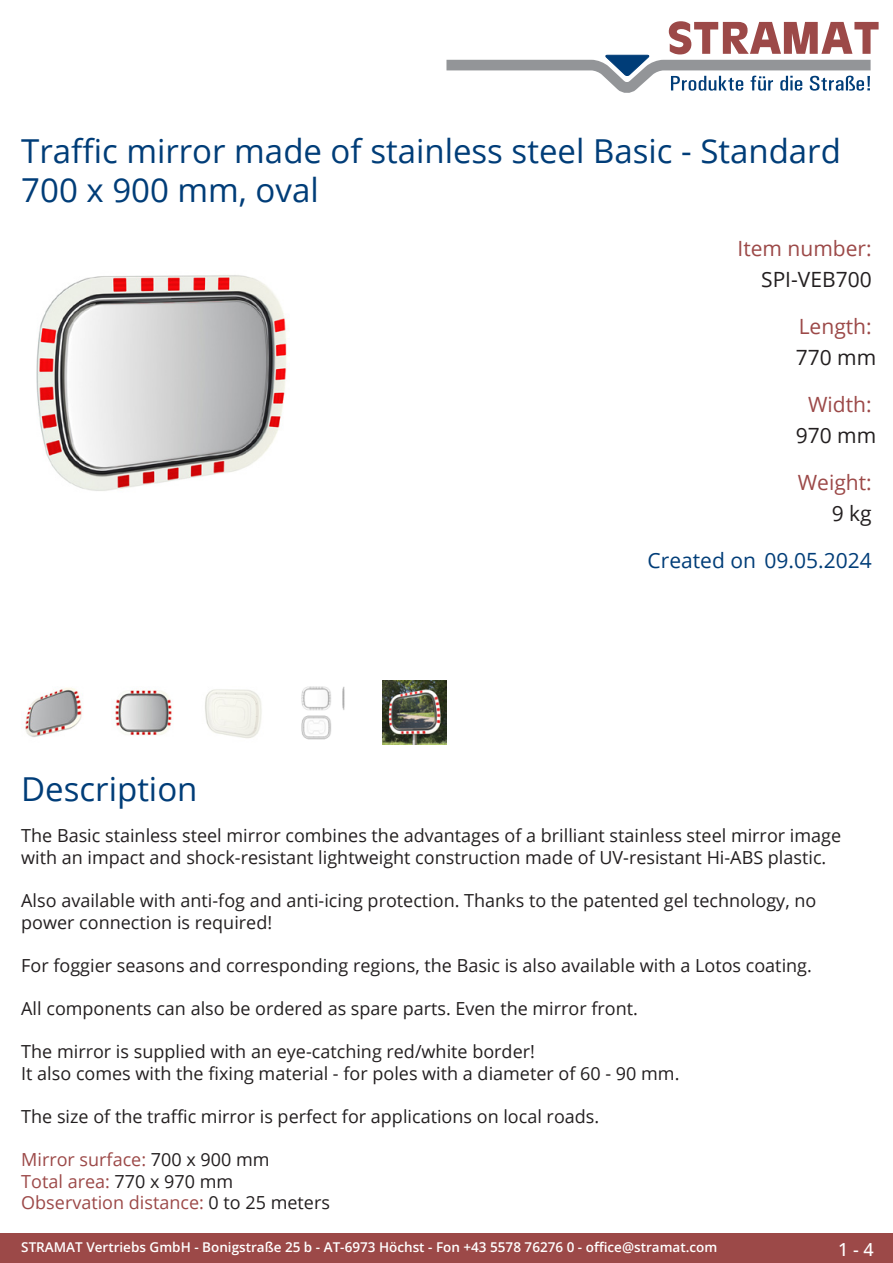
<style>
.page{position:relative;width:893px;height:1263px;background:#fff}
.page>*{position:absolute;margin:0;border:0;box-sizing:border-box;transform-origin:0 0}
.Produkttitel{font:33px/39.6px "Open Sans";color:#003d78}
.TechDaten_Überschrif{font:21px "Open Sans";color:#9c4948}
.TechDaten_Inhalt{font:21px "Open Sans";color:#231f20}
.Erstellungsdatum{font:21px "Open Sans";color:#003d78}
.Beschreibung_Text{font:18px/21.6px "Open Sans";color:#231f20}
.Beschreibung_Text-2{font:18px/21.6px "Open Sans";color:#9c4948}
.t1{font:500 18px "Open Sans";color:#fff}
.t2{font:600 13.5px "Open Sans";color:#fff}
.s1{color:#231f20}
</style>
<div class="page">
<div style="left:0;top:1233px;width:893px;height:30px;background:#9c4948"></div>
<svg style="left:446px;top:21px;width:433px;height:72px"></svg>
<img style="left:36px;top:275px;width:251px;height:216px">
<img style="left:25px;top:688px;width:57px;height:49px">
<img style="left:115px;top:690px;width:58px;height:45px">
<img style="left:205px;top:689px;width:57px;height:49px">
<img style="left:301px;top:686px;width:44px;height:54px">
<img style="left:383px;top:680px;width:63px;height:64px">
<p class="Produkttitel" style="left:21px;top:130px;width:821px">Traffic mirror made of stainless steel Basic - Standard<br>700 x 900 mm, oval</p>
<p class="TechDaten_Überschrif" style="left:737px;top:234px;width:136px">Item number:</p>
<p class="TechDaten_Inhalt" style="left:761px;top:265px;width:112px">SPI-VEB700</p>
<p class="TechDaten_Überschrif" style="left:799px;top:312px;width:74px">Length:</p>
<p class="TechDaten_Inhalt" style="left:796px;top:343px;width:82px">770 mm</p>
<p class="TechDaten_Überschrif" style="left:808px;top:390px;width:65px">Width:</p>
<p class="TechDaten_Inhalt" style="left:796px;top:421px;width:82px">970 mm</p>
<p class="TechDaten_Überschrif" style="left:798px;top:468px;width:75px">Weight:</p>
<p class="TechDaten_Inhalt" style="left:832px;top:499px;width:42px">9 kg</p>
<p class="Erstellungsdatum" style="left:648px;top:546px;width:226px">Created on 09.05.2024</p>
<p class="Produkttitel" style="left:21px;top:768px;width:178px">Description</p>
<p class="Beschreibung_Text" style="left:21px;top:824px;width:821px">The Basic stainless steel mirror combines the advantages of a brilliant stainless steel mirror image with an impact and shock-resistant lightweight construction made of UV-resistant Hi-ABS plastic.</p>
<p class="Beschreibung_Text" style="left:21px;top:889px;width:797px">Also available with anti-fog and anti-icing protection. Thanks to the patented gel technology, no power connection is required!</p>
<p class="Beschreibung_Text" style="left:21px;top:954px;width:792px">For foggier seasons and corresponding regions, the Basic is also available with a Lotos coating.</p>
<p class="Beschreibung_Text" style="left:21px;top:997px;width:618px">All components can also be ordered as spare parts. Even the mirror front.</p>
<p class="Beschreibung_Text" style="left:21px;top:1040px;width:660px">The mirror is supplied with an eye-catching red/white border!<br>It also comes with the fixing material - for poles with a diameter of 60 - 90 mm.</p>
<p class="Beschreibung_Text" style="left:21px;top:1105px;width:579px">The size of the traffic mirror is perfect for applications on local roads.</p>
<p class="Beschreibung_Text-2" style="left:21px;top:1148px;width:310px">Mirror surface: <span class="s1">700 x 900 mm<br></span>Total area: <span class="s1">770 x 970 mm<br></span>Observation distance: <span class="s1">0 to 25 meters</span></p>
<p class="t2" style="left:21px;top:1238px;width:698px">STRAMAT Vertriebs GmbH - Bonigstraße 25 b - AT-6973 Höchst - Fon +43 5578 76276 0 - office@stramat.com</p>
<p class="t1" style="left:838px;top:1237px;width:37px">1 - 4</p>
</div>
